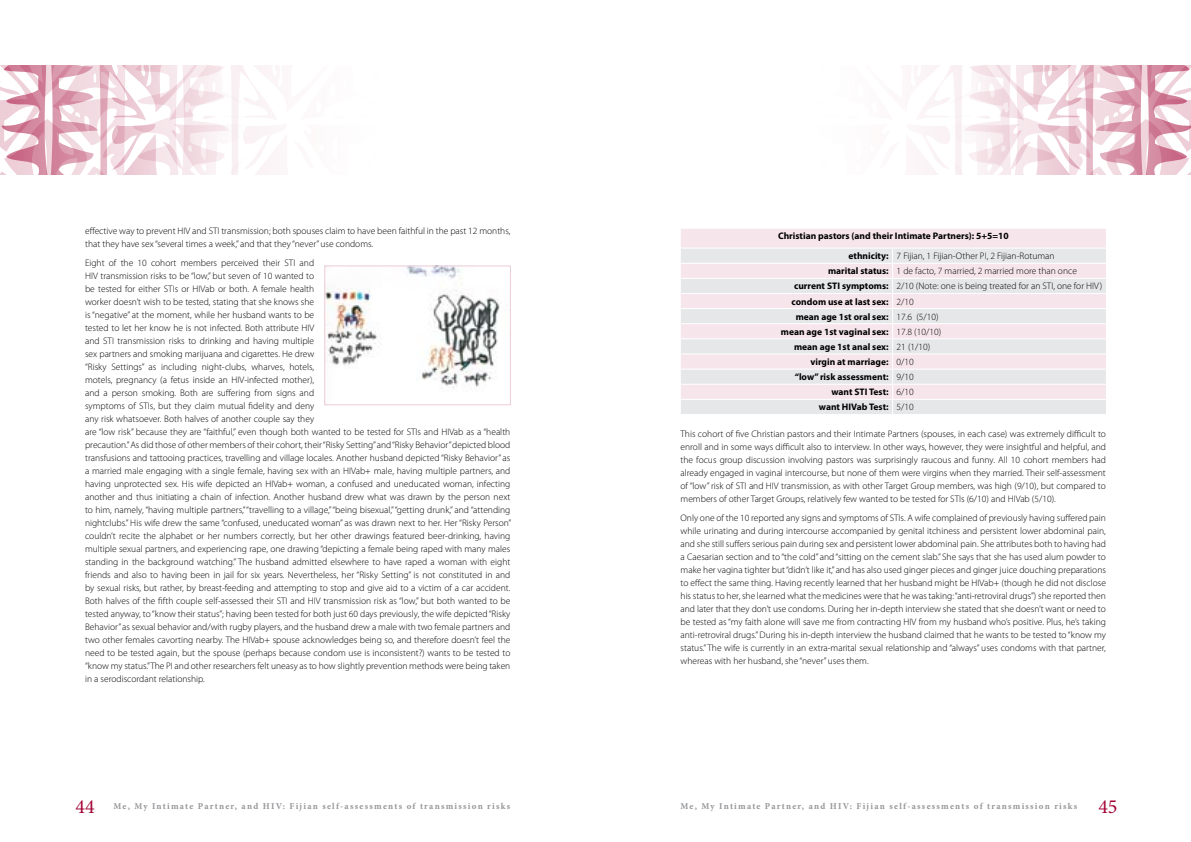
<style>
.page{position:relative;width:1191px;height:842px;background:#fff}
.page>*{position:absolute;margin:0;border:0;box-sizing:border-box;transform-origin:0 0}
.t1{font:20px "Minion Pro";color:#a30234}
.t2{font:300 9.5px/13px "Myriad Pro";color:#000}
.t3{font:700 9.5px/19.8px "Myriad Pro";color:#000}
.t4{font:700 9px "Minion Pro";letter-spacing:.14em;color:#939598}
.s1{font-weight:300}
.s2{font-weight:700}
</style>
<div class="page">
<svg style="left:0;top:65px;width:270px;height:110px"></svg>
<svg style="left:924px;top:65px;width:267px;height:110px"></svg>
<img style="left:326px;top:267px;width:174px;height:122px">
<div style="left:324px;top:265px;width:187px;height:140px;border:1px solid #edccd6"></div>
<div style="left:681px;top:229px;width:425px;height:19px;background:#f6e6eb"></div>
<svg style="left:681px;top:249px;width:425px;height:165px;background:#ede6e9"></svg>
<hr style="left:680px;top:263px;width:212px;height:1px;background:#fff">
<hr style="left:892px;top:263px;width:215px;height:1px;background:#fff">
<hr style="left:680px;top:278px;width:212px;height:1px;background:#fff">
<hr style="left:892px;top:278px;width:215px;height:1px;background:#fff">
<hr style="left:680px;top:293px;width:212px;height:1px;background:#fff">
<hr style="left:892px;top:293px;width:215px;height:1px;background:#fff">
<hr style="left:680px;top:308px;width:212px;height:1px;background:#fff">
<hr style="left:892px;top:308px;width:215px;height:1px;background:#fff">
<hr style="left:680px;top:323px;width:212px;height:1px;background:#fff">
<hr style="left:892px;top:323px;width:215px;height:1px;background:#fff">
<hr style="left:680px;top:338px;width:212px;height:1px;background:#fff">
<hr style="left:892px;top:338px;width:215px;height:1px;background:#fff">
<hr style="left:680px;top:353px;width:212px;height:1px;background:#fff">
<hr style="left:892px;top:353px;width:215px;height:1px;background:#fff">
<hr style="left:680px;top:369px;width:212px;height:1px;background:#fff">
<hr style="left:892px;top:369px;width:215px;height:1px;background:#fff">
<hr style="left:680px;top:384px;width:212px;height:1px;background:#fff">
<hr style="left:892px;top:384px;width:215px;height:1px;background:#fff">
<hr style="left:680px;top:399px;width:212px;height:1px;background:#fff">
<hr style="left:892px;top:399px;width:215px;height:1px;background:#fff">
<svg style="left:892px;top:249px;width:1px;height:165px"></svg>
<p class="t2" style="left:85px;top:224px;width:427px">effective way to prevent HIV and STI transmission; both spouses claim to have been faithful in the past 12 months, that they have sex “several times a week,” and that they “never” use condoms.</p>
<p class="t2" style="left:85px;top:256px;width:428px">Eight of the 10 cohort members perceived their STI and<br>HIV transmission risks to be “low,” but seven of 10 wanted to<br>be tested for either STIs or HIVab or both. A female health<br>worker doesn’t wish to be tested, stating that she knows she<br>is “negative” at the moment, while her husband wants to be<br>tested to let her know he is not infected. Both attribute HIV<br>and STI transmission risks to drinking and having multiple<br>sex partners and smoking marijuana and cigarettes. He drew<br>“Risky Settings” as including night-clubs, wharves, hotels,<br>motels, pregnancy (a fetus inside an HIV-infected mother),<br>and a person smoking. Both are suffering from signs and<br>symptoms of STIs, but they claim mutual fidelity and deny<br>any risk whatsoever. Both halves of another couple say they<br>are “low risk” because they are “faithful,” even though both wanted to be tested for STIs and HIVab as a “health precaution.” As did those of other members of their cohort, their “Risky Setting” and “Risky Behavior” depicted blood transfusions and tattooing practices, travelling and village locales. Another husband depicted “Risky Behavior” as a married male engaging with a single female, having sex with an HIVab+ male, having multiple partners, and having unprotected sex. His wife depicted an HIVab+ woman, a confused and uneducated woman, infecting another and thus initiating a chain of infection. Another husband drew what was drawn by the person next to him, namely, “having multiple partners,” “travelling to a village,” “being bisexual,” “getting drunk,” and “attending nightclubs.” His wife drew the same “confused, uneducated woman” as was drawn next to her. Her “Risky Person” couldn’t recite the alphabet or her numbers correctly, but her other drawings featured beer-drinking, having multiple sexual partners, and experiencing rape, one drawing “depicting a female being raped with many males standing in the background watching.” The husband admitted elsewhere to have raped a woman with eight friends and also to having been in jail for six years. Nevertheless, her “Risky Setting” is not constituted in and by sexual risks, but rather, by breast-feeding and attempting to stop and give aid to a victim of a car accident.<br>Both halves of the fifth couple self-assessed their STI and HIV transmission risk as “low,” but both wanted to be tested anyway, to “know their status”; having been tested for both just 60 days previously, the wife depicted “Risky Behavior” as sexual behavior and/with rugby players, and the husband drew a male with two female partners and two other females cavorting nearby. The HIVab+ spouse acknowledges being so, and therefore doesn’t feel the need to be tested again, but the spouse (perhaps because condom use is inconsistent?) wants to be tested to “know my status.” The PI and other researchers felt uneasy as to how slightly prevention methods were being taken in a serodiscordant relationship.</p>
<p class="t3" style="left:848px;top:226px;width:208px;text-indent:-70px">Christian pastors (and their Intimate Partners): 5+5=10<br>ethnicity: <span class="s1">7 Fijian, 1 Fijian-Other PI, 2 Fijian-Rotuman</span></p>
<p class="t2" style="left:828px;top:265px;width:250px"><span class="s2">marital status:</span> 1 de facto, 7 married, 2 married more than once</p>
<p class="t2" style="left:794px;top:280px;width:310px"><span class="s2">current STI symptoms:</span> 2/10 (Note: one is being treated for an STI, one for HIV)</p>
<p class="t3" style="left:791px;top:291px;width:124px">condom use at last sex: <span class="s1">2/10</span></p>
<p class="t3" style="left:795px;top:306px;width:144px">mean age 1st oral sex: <span class="s1">17.6 (5/10)</span></p>
<p class="t3" style="left:781px;top:321px;width:162px">mean age 1st vaginal sex: <span class="s1">17.8 (10/10)</span></p>
<p class="t3" style="left:794px;top:337px;width:138px">mean age 1st anal sex: <span class="s1">21 (1/10)</span></p>
<p class="t3" style="left:810px;top:352px;width:105px">virgin at marriage: <span class="s1">0/10</span></p>
<p class="t3" style="left:794px;top:367px;width:121px">“low” risk assessment: <span class="s1">9/10</span></p>
<p class="t3" style="left:831px;top:382px;width:84px">want STI Test: <span class="s1">6/10</span></p>
<p class="t3" style="left:819px;top:397px;width:96px">want HIVab Test: <span class="s1">5/10</span></p>
<p class="t2" style="left:680px;top:427px;width:427px;text-align:justify">This cohort of five Christian pastors and their Intimate Partners (spouses, in each case) was extremely difficult to enroll and in some ways difficult also to interview. In other ways, however, they were insightful and helpful, and the focus group discussion involving pastors was surprisingly raucous and funny. All 10 cohort members had already engaged in vaginal intercourse, but none of them were virgins when they married. Their self-assessment of “low” risk of STI and HIV transmission, as with other Target Group members, was high (9/10), but compared to members of other Target Groups, relatively few wanted to be tested for STIs (6/10) and HIVab (5/10).</p>
<p class="t2" style="left:680px;top:511px;width:427px;text-align:justify">Only one of the 10 reported any signs and symptoms of STIs. A wife complained of previously having suffered pain while urinating and during intercourse accompanied by genital itchiness and persistent lower abdominal pain, and she still suffers serious pain during sex and persistent lower abdominal pain. She attributes both to having had a Caesarian section and to “the cold” and “sitting on the cement slab.” She says that she has used alum powder to make her vagina tighter but “didn’t like it,” and has also used ginger pieces and ginger juice douching preparations to effect the same thing. Having recently learned that her husband might be HIVab+ (though he did not disclose his status to her, she learned what the medicines were that he was taking: “anti-retroviral drugs”) she reported then and later that they don’t use condoms. During her in-depth interview she stated that she doesn’t want or need to be tested as “my faith alone will save me from contracting HIV from my husband who’s positive. Plus, he’s taking anti-retroviral drugs.” During his in-depth interview the husband claimed that he wants to be tested to “know my status.” The wife is currently in an extra-marital sexual relationship and “always” uses condoms with that partner, whereas with her husband, she “never” uses them.</p>
<h1 class="t1" style="left:76px;top:793px;width:21px">44</h1>
<p class="t4" style="left:113px;top:800px;width:398px">Me, My Intimate Partner, and HIV: Fijian self-assessments of transmission risks</p>
<p class="t4" style="left:680px;top:800px;width:398px">Me, My Intimate Partner, and HIV: Fijian self-assessments of transmission risks</p>
<h1 class="t1" style="left:1098px;top:793px;width:21px">45</h1>
</div>
